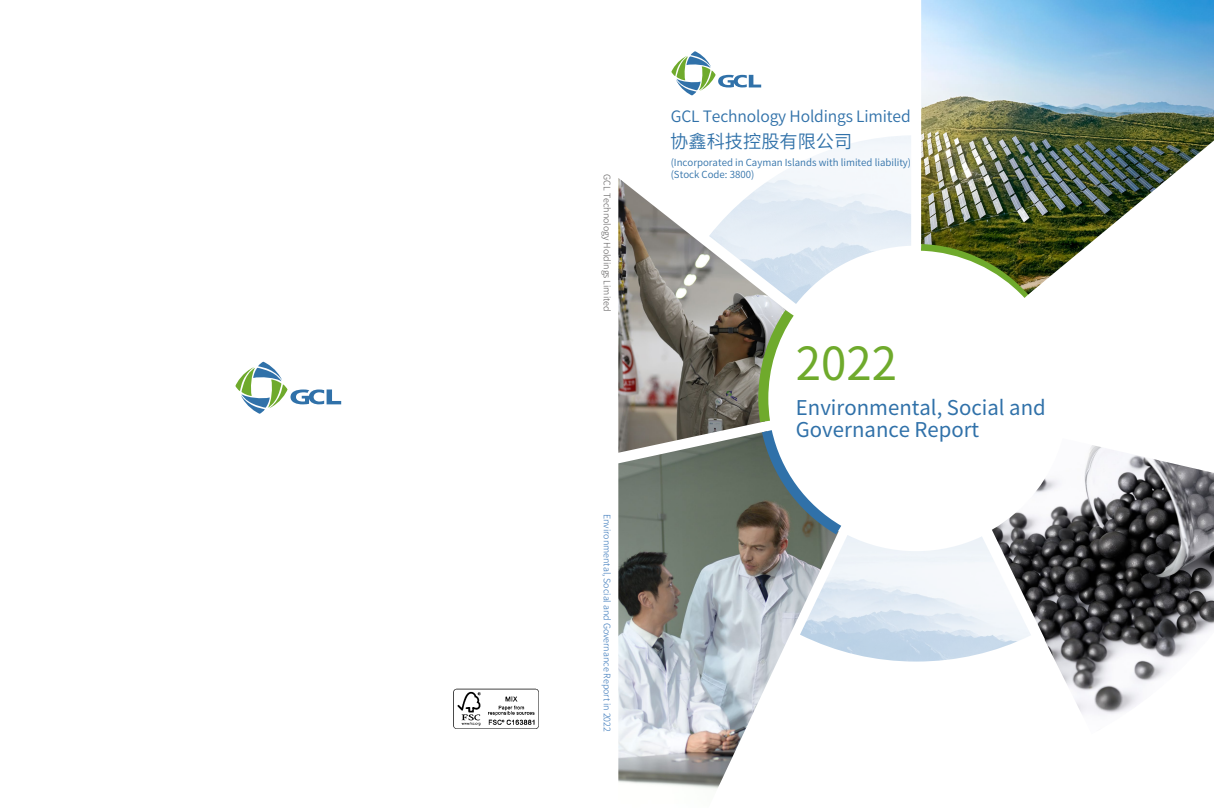
<style>
.page{position:relative;width:1214px;height:808px;background:#fff}
.page>*{position:absolute;margin:0;border:0;box-sizing:border-box;transform-origin:0 0}
.t1{font:45.5px "Source Han Sans SC";color:#6faa2c}
.t2{font:20.3px/22.3px "Source Han Sans SC";color:#3071a9}
.t3{font:18.2px "Source Han Sans SC";color:#3071a9}
.t4{font:15.7px "Source Han Sans SC";letter-spacing:-.01em;color:#3071a9}
.t5{font:9.7px/12.1px "Source Han Sans SC";color:#3071a9}
.t6{font:300 9px "Source Han Sans SC";color:#3071b7}
.t7{font:300 9px "Source Han Sans SC";color:#595757}
</style>
<div class="page">
<svg style="left:671px;top:51px;width:90px;height:44px"></svg>
<img style="left:838px;top:537px;width:153px;height:124px">
<img style="left:618px;top:453px;width:220px;height:336px">
<img style="left:991px;top:445px;width:222px;height:269px">
<img style="left:618px;top:178px;width:171px;height:275px">
<svg style="left:753px;top:299px;width:99px;height:245px"></svg>
<img style="left:921px;top:0;width:292px;height:294px">
<svg style="left:235px;top:362px;width:106px;height:52px"></svg>
<img style="left:453px;top:688px;width:86px;height:41px">
<p class="t7" style="left:612px;top:174px;width:139px;rotate:90deg">GCL Technology Holdings Limited</p>
<p class="t6" style="left:612px;top:514px;width:219px;rotate:90deg">Environmental, Social and Governance Report in 2022</p>
<h3 class="t4" style="left:670px;top:108px;width:241px">GCL Technology Holdings Limited</h3>
<p class="t5" style="left:670px;top:157px;width:242px">(Incorporated in Cayman Islands with limited liability) (Stock Code: 3800)</p>
<h3 class="t3" style="left:670px;top:131px;width:183px">协鑫科技控股有限公司</h3>
<h1 class="t1" style="left:795px;top:338px;width:103px">2022</h1>
<h2 class="t2" style="left:795px;top:396px;width:251px">Environmental, Social and<br>Governance Report</h2>
</div>
